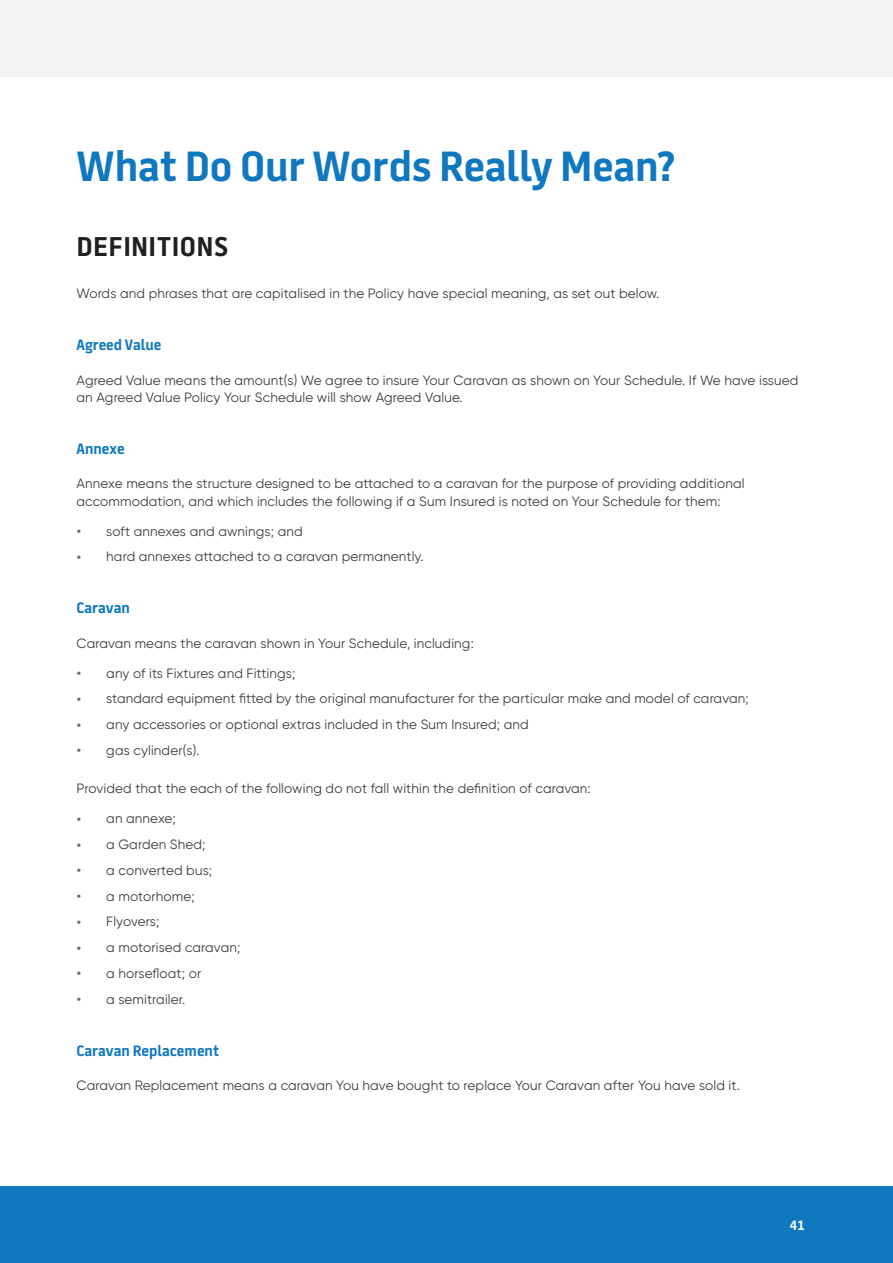
<style>
.page{position:relative;width:893px;height:1263px;background:#fff}
.page>*{position:absolute;margin:0;border:0;box-sizing:border-box;transform-origin:0 0}
.t1{font:700 42px "Battersea SANS";letter-spacing:-.005em;color:#1078bf}
.t2{font:700 27px "Battersea SANS";letter-spacing:.015em;color:#231f20}
.t3{font:700 15px "Battersea SANS";color:#1078bf}
.t4{font:13.5px/17.2px "Gilroy";letter-spacing:.01em;color:#3e3e3f}
.t5{font:13.5px "Gilroy";letter-spacing:-.01em;color:#3e3e3f}
.t6{font:700 13.5px "Battersea SANS";color:#fff}
.s1{font-size:16.5px;color:#6c6d70}
</style>
<div class="page">
<div style="left:0;top:0;width:893px;height:77px;background:#f2f3f4"></div>
<div style="left:0;top:1186px;width:893px;height:77px;background:#1078bf"></div>
<h1 class="t1" style="left:77px;top:137px;width:600px">What Do Our Words Really Mean?</h1>
<h2 class="t2" style="left:77px;top:228px;width:153px">DEFINITIONS</h2>
<p class="t4" style="left:77px;top:285px;width:584px">Words and phrases that are capitalised in the Policy have special meaning, as set out below.</p>
<p class="t3" style="left:77px;top:335px;width:86px">Agreed Value</p>
<p class="t4" style="left:77px;top:371px;width:723px">Agreed Value means the amount(s) We agree to insure Your Caravan as shown on Your Schedule. If We have issued an Agreed Value Policy Your Schedule will show Agreed Value.</p>
<p class="t3" style="left:77px;top:438px;width:50px">Annexe</p>
<p class="t4" style="left:77px;top:475px;width:669px">Annexe means the structure designed to be attached to a caravan for the purpose of providing additional accommodation, and which includes the following if a Sum Insured is noted on Your Schedule for them:</p>
<p class="t4" style="left:77px;top:522px;width:228px"><span class="s1">•</span> soft annexes and awnings; and</p>
<p class="t4" style="left:77px;top:548px;width:348px"><span class="s1">•</span> hard annexes attached to a caravan permanently.</p>
<p class="t3" style="left:77px;top:598px;width:55px">Caravan</p>
<p class="t4" style="left:77px;top:634px;width:399px">Caravan means the caravan shown in Your Schedule, including:</p>
<p class="t4" style="left:77px;top:664px;width:220px"><span class="s1">•</span> any of its Fixtures and Fittings;</p>
<p class="t4" style="left:77px;top:690px;width:674px"><span class="s1">•</span> standard equipment fitted by the original manufacturer for the particular make and model of caravan;</p>
<p class="t4" style="left:77px;top:716px;width:454px"><span class="s1">•</span> any accessories or optional extras included in the Sum Insured; and</p>
<p class="t4" style="left:77px;top:741px;width:125px"><span class="s1">•</span> gas cylinder(s).</p>
<p class="t4" style="left:77px;top:780px;width:516px">Provided that the each of the following do not fall within the definition of caravan:</p>
<p class="t4" style="left:77px;top:810px;width:101px"><span class="s1">•</span> an annexe;</p>
<p class="t4" style="left:77px;top:836px;width:131px"><span class="s1">•</span> a Garden Shed;</p>
<p class="t4" style="left:77px;top:861px;width:137px"><span class="s1">•</span> a converted bus;</p>
<p class="t4" style="left:77px;top:887px;width:120px"><span class="s1">•</span> a motorhome;</p>
<p class="t5" style="left:77px;top:913px;width:84px"><span class="s1">•</span> Flyovers;</p>
<p class="t4" style="left:77px;top:939px;width:165px"><span class="s1">•</span> a motorised caravan;</p>
<p class="t4" style="left:77px;top:964px;width:126px"><span class="s1">•</span> a horsefloat; or</p>
<p class="t4" style="left:77px;top:990px;width:110px"><span class="s1">•</span> a semitrailer.</p>
<p class="t3" style="left:77px;top:1040px;width:144px">Caravan Replacement</p>
<p class="t4" style="left:77px;top:1076px;width:665px">Caravan Replacement means a caravan You have bought to replace Your Caravan after You have sold it.</p>
<p class="t6" style="left:790px;top:1215px;width:16px">41</p>
</div>
